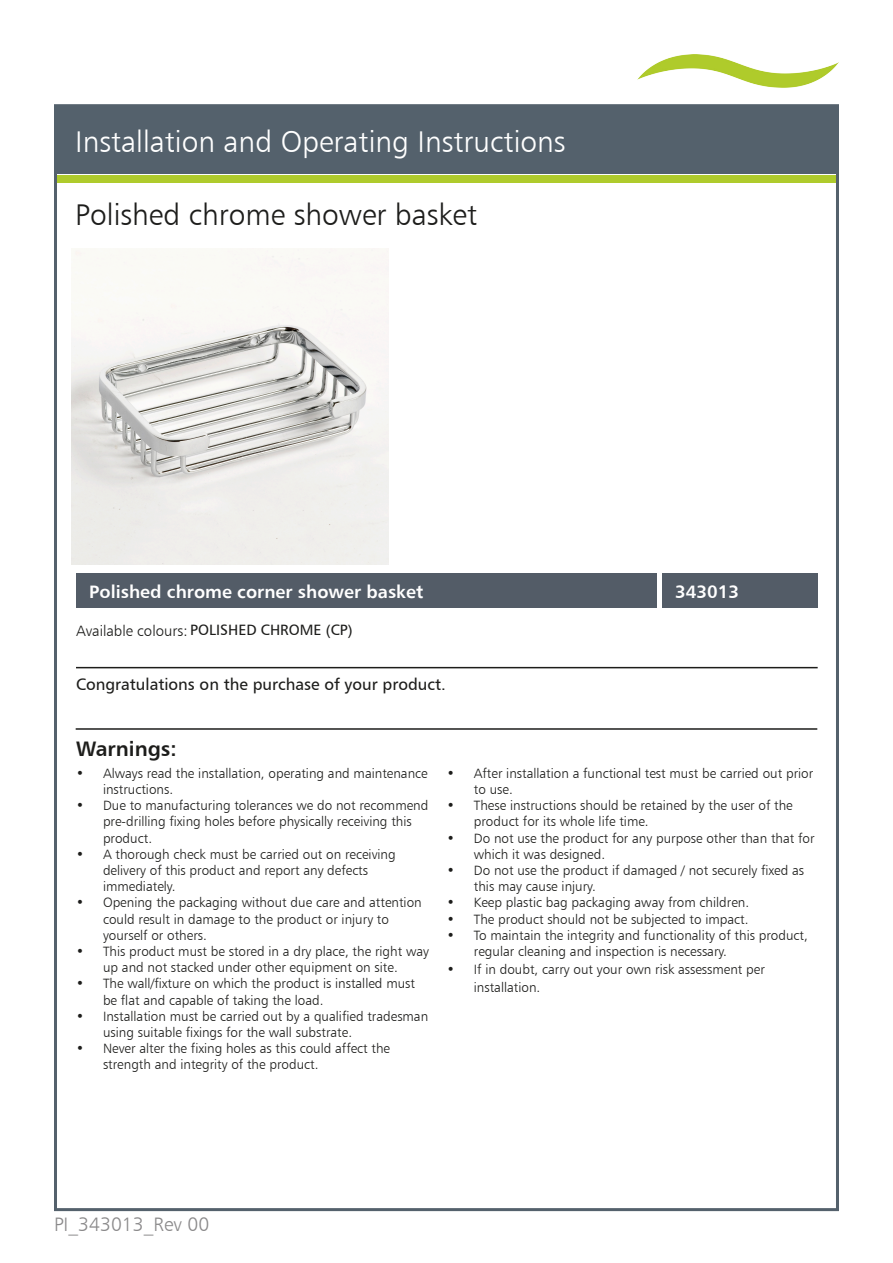
<style>
.page{position:relative;width:893px;height:1263px;background:#fff}
.page>*{position:absolute;margin:0;border:0;box-sizing:border-box;transform-origin:0 0}
.t1{font:30px "Humanist 777 BT Light B";color:#fff}
.t2{font:30px "Humanist 777 BT Light B";color:#1d1d1b}
.t3{font:21px "Humanist 777 BT Bold B";color:#1d1d1b}
.t4{font:19.5px "Humanist 777 BT Light B";color:#8a898a}
.t5{font:18px "Humanist 777 BT Bold B";color:#fff}
.t6{font:16.5px "Humanist 777 BT Roman B";color:#1d1d1b}
.t7{font:15px "Humanist 777 BT Roman B";color:#1d1d1b}
.t8{font:13.5px/16.2px "Humanist 777 BT Light B";color:#1d1d1b}
.s1{font-family:"Humanist 777 BT Light B"}
</style>
<div class="page">
<div style="left:54px;top:175px;width:785px;height:7px;background:#afcb2c"></div>
<img style="left:637px;top:54px;width:202px;height:34px">
<div style="left:55px;top:105px;width:783px;height:69px;background:#54616c"></div>
<div style="left:76px;top:574px;width:581px;height:34px;background:#535c67"></div>
<div style="left:662px;top:574px;width:156px;height:34px;background:#535c67"></div>
<hr style="left:76px;top:667px;width:742px;height:1px;background:#1d1d1b">
<hr style="left:76px;top:728px;width:741px;height:2px;background:#1d1d1b">
<img style="left:71px;top:249px;width:317px;height:316px">
<p class="t1" style="left:75px;top:123px;width:492px">Installation and Operating Instructions</p>
<p class="t2" style="left:75px;top:196px;width:403px">Polished chrome shower basket</p>
<p class="t5" style="left:89px;top:580px;width:335px">Polished chrome corner shower basket</p>
<p class="t5" style="left:675px;top:580px;width:66px">343013</p>
<p class="t7" style="left:76px;top:621px;width:278px"><span class="s1">Available colours:</span> POLISHED CHROME (CP)</p>
<p class="t6" style="left:76px;top:674px;width:371px">Congratulations on the purchase of your product.</p>
<p class="t3" style="left:76px;top:736px;width:102px">Warnings:</p>
<p class="t8" style="left:103px;top:765px;width:326px;text-indent:-27px">• Always read the installation, operating and maintenance instructions.</p>
<p class="t8" style="left:103px;top:797px;width:327px;text-indent:-27px">• Due to manufacturing tolerances we do not recommend pre-drilling fixing holes before physically receiving this product.</p>
<p class="t8" style="left:103px;top:846px;width:294px;text-indent:-27px">• A thorough check must be carried out on receiving delivery of this product and report any defects immediately.</p>
<p class="t8" style="left:103px;top:894px;width:320px;text-indent:-27px">• Opening the packaging without due care and attention could result in damage to the product or injury to yourself or others.</p>
<p class="t8" style="left:76px;top:943px;width:354px;text-align:center">• This product must be stored in a dry place, the right way up and not stacked under other equipment on site.</p>
<p class="t8" style="left:103px;top:975px;width:314px;text-indent:-27px">• The wall/fixture on which the product is installed must be flat and capable of taking the load.</p>
<p class="t8" style="left:103px;top:1008px;width:327px;text-indent:-27px">• Installation must be carried out by a qualified tradesman using suitable fixings for the wall substrate.</p>
<p class="t8" style="left:103px;top:1040px;width:289px;text-indent:-27px">• Never alter the fixing holes as this could affect the strength and integrity of the product.</p>
<p class="t8" style="left:474px;top:765px;width:341px;text-indent:-27px">• After installation a functional test must be carried out prior to use.</p>
<p class="t8" style="left:474px;top:797px;width:320px;text-indent:-27px">• These instructions should be retained by the user of the product for its whole life time.</p>
<p class="t8" style="left:474px;top:830px;width:342px;text-indent:-27px">• Do not use the product for any purpose other than that for which it was designed.</p>
<p class="t8" style="left:474px;top:862px;width:332px;text-indent:-27px">• Do not use the product if damaged / not securely fixed as this may cause injury.</p>
<p class="t8" style="left:447px;top:894px;width:304px">• Keep plastic bag packaging away from children.</p>
<p class="t8" style="left:447px;top:911px;width:303px">• The product should not be subjected to impact.</p>
<p class="t8" style="left:474px;top:927px;width:335px;text-indent:-27px">• To maintain the integrity and functionality of this product, regular cleaning and inspection is necessary.</p>
<p class="t8" style="left:474px;top:960px;width:293px;line-height:18px;text-indent:-27px">• If in doubt, carry out your own risk assessment per installation.</p>
<p class="t4" style="left:54px;top:1212px;width:157px">PI_343013_Rev 00</p>
</div>
